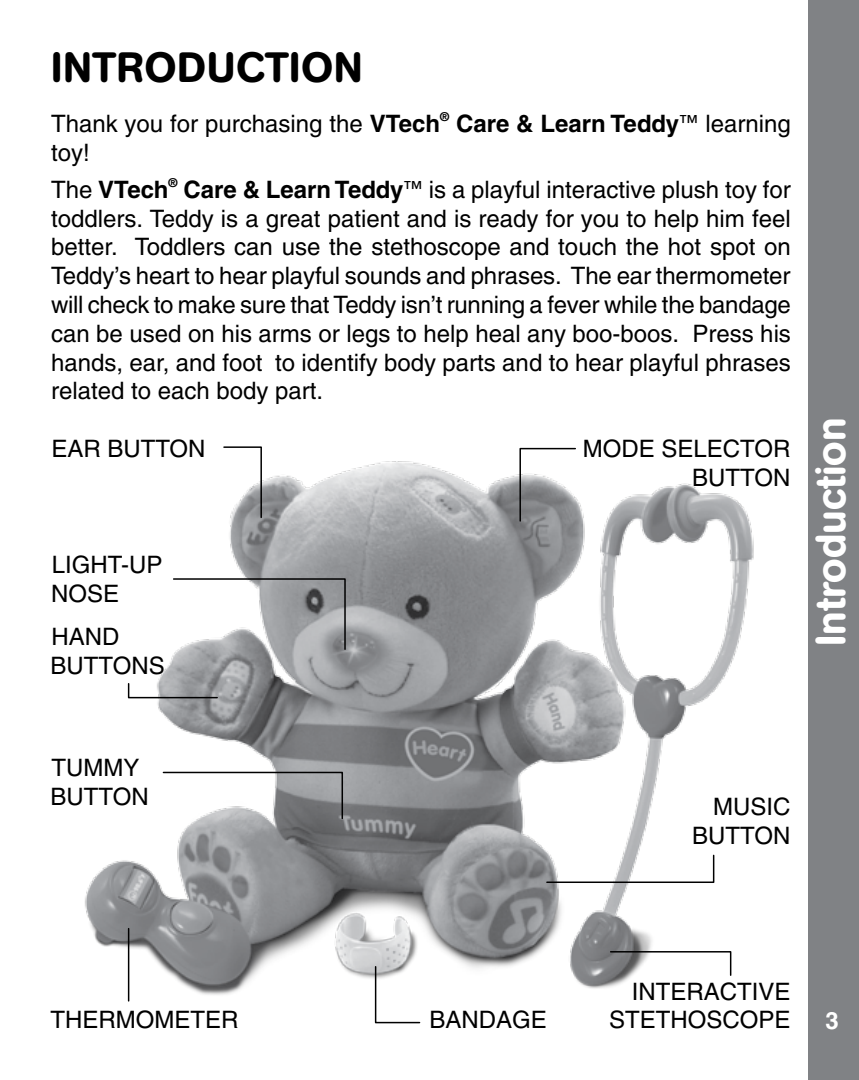
<style>
.page{position:relative;width:859px;height:1080px;background:#fff}
.page>*{position:absolute;margin:0;border:0;box-sizing:border-box;transform-origin:0 0}
.t1{font:500 42px "AG Book Rounded";letter-spacing:.02em;color:#000}
.t2{font:500 42px "AG Book Rounded";color:#fff}
.t3{font:24px/28.8px "Helvetica";color:#000}
.t4{font:700 24px "Helvetica";color:#000}
.t5{font:700 24px "Helvetica";color:#fff}
.t6{font:700 12.3px "Helvetica";color:#000}
.s1{font-weight:700}
.s2{font-weight:400;font-size:19.5px}
.s3{font-weight:400}
.s4{font-size:19.5px}
</style>
<div class="page">
<div style="left:809px;top:0;width:50px;height:1080px;background:#808285"></div>
<img style="left:85px;top:461px;width:669px;height:541px">
<svg style="left:222px;top:446px;width:41px;height:73px"></svg>
<svg style="left:172px;top:578px;width:174px;height:73px"></svg>
<svg style="left:127px;top:682px;width:92px;height:17px"></svg>
<svg style="left:545px;top:854px;width:170px;height:30px"></svg>
<svg style="left:609px;top:950px;width:123px;height:27px"></svg>
<svg style="left:162px;top:771px;width:182px;height:49px"></svg>
<svg style="left:519px;top:447px;width:58px;height:75px"></svg>
<hr style="left:128px;top:929px;width:1px;height:72px;background:#000">
<svg style="left:374px;top:965px;width:47px;height:59px"></svg>
<h1 class="t1" style="left:51px;top:43px;width:313px">INTRODUCTION</h1>
<p class="t3" style="left:51px;top:109px;width:391px">Thank you for purchasing the <span class="s1">VTech</span></p>
<p class="t6" style="left:440px;top:109px;width:11px">®</p>
<p class="t4" style="left:456px;top:109px;width:336px">Care &amp; Learn Teddy<span class="s2">™</span> <span class="s3">learning</span></p>
<p class="t3" style="left:51px;top:134px;width:119px;line-height:37.2px">toy!<br>The <span class="s1">VTech</span></p>
<p class="t6" style="left:169px;top:175px;width:11px">®</p>
<p class="t3" style="left:51px;top:175px;width:741px;text-align:justify;text-indent:132px"><span class="s1">Care &amp; Learn Teddy</span><span class="s4">™</span> is a playful interactive plush toy for toddlers. Teddy is a great patient and is ready for you to help him feel better. Toddlers can use the stethoscope and touch the hot spot on Teddy’s heart to hear playful sounds and phrases. The ear thermometer will check to make sure that Teddy isn’t running a fever while the bandage can be used on his arms or legs to help heal any boo-boos. Press his hands, ear, and foot to identify body parts and to hear playful phrases related to each body part.</p>
<p class="t3" style="left:51px;top:435px;width:136px">EAR BUTTON</p>
<p class="t3" style="left:51px;top:550px;width:110px">light-up<br>NOSE</p>
<p class="t3" style="left:51px;top:622px;width:80px">HAND<br>BU TTONS</p>
<p class="t3" style="left:583px;top:435px;width:209px;text-align:right">Mode selector button</p>
<h1 class="t2" style="left:806px;top:646px;width:230px;rotate:-90deg">Introduction</h1>
<p class="t3" style="left:51px;top:753px;width:100px">Tummy button</p>
<p class="t3" style="left:692px;top:792px;width:100px;text-indent:21px">MUSIC<br>BU TTON</p>
<p class="t3" style="left:51px;top:1006px;width:189px">thermometer</p>
<p class="t3" style="left:429px;top:1006px;width:119px">bandage</p>
<p class="t3" style="left:609px;top:977px;width:183px;text-align:right">INTERACTIVE stethoscope</p>
<p class="t5" style="left:825px;top:1006px;width:15px">3</p>
</div>
